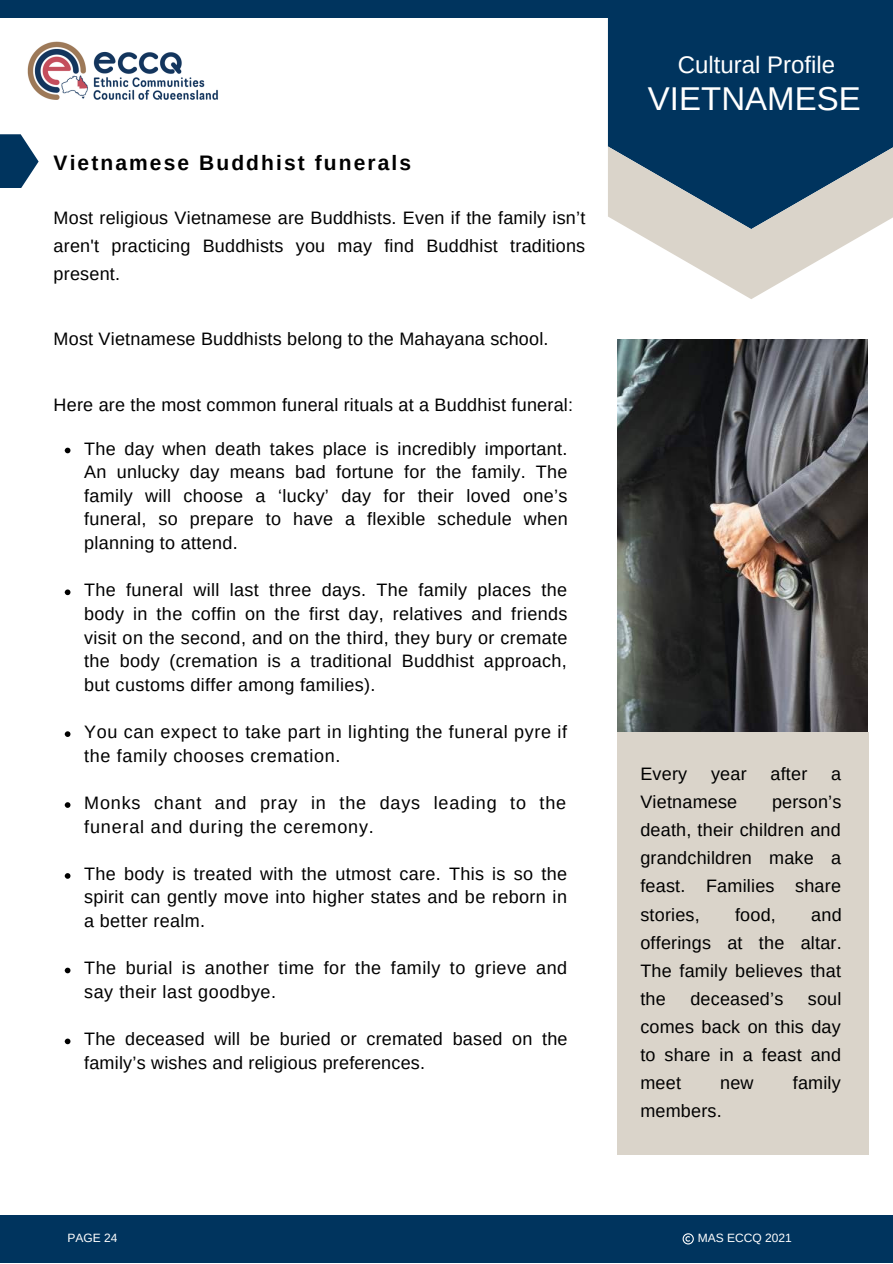
<style>
.page{position:relative;width:893px;height:1264px;background:#fff}
.page>*{position:absolute;margin:0;border:0;box-sizing:border-box;transform-origin:0 0}
.t1{font:33px "Arimo";color:#fff}
.t2{font:24px "Arimo";color:#fff}
.t3{font:700 21px "Arimo";letter-spacing:.1em;color:#000}
.t4{font:18px/28px "Arimo";letter-spacing:.015em;color:#000;text-align:justify}
.t5{font:18px/23.5px "Arimo";letter-spacing:.035em;color:#000}
.t6{font:18px/23.5px "Arimo";letter-spacing:.045em;color:#000}
.t7{font:12px "Arimo";color:#fff}
</style>
<div class="page">
<div style="left:0;top:1214px;width:892px;height:48px;background:#00345e"></div>
<div style="left:608px;top:18px;width:284px;height:128px;background:#00345e"></div>
<svg style="left:608px;top:146px;width:284px;height:153px"></svg>
<svg style="left:65px;top:447px;width:5px;height:6px"></svg>
<svg style="left:65px;top:589px;width:5px;height:6px"></svg>
<svg style="left:65px;top:731px;width:5px;height:6px"></svg>
<svg style="left:65px;top:802px;width:5px;height:5px"></svg>
<svg style="left:65px;top:873px;width:5px;height:5px"></svg>
<svg style="left:65px;top:967px;width:5px;height:6px"></svg>
<svg style="left:65px;top:1038px;width:5px;height:6px"></svg>
<div style="left:0;top:0;width:892px;height:18px;background:#00345e"></div>
<div style="left:617px;top:732px;width:251px;height:422px;background:#dad4ca"></div>
<svg style="left:682px;top:1233px;width:11px;height:11px"></svg>
<img style="left:617px;top:339px;width:250px;height:392px">
<svg style="left:0;top:134px;width:38px;height:54px"></svg>
<img style="left:27px;top:41px;width:191px;height:59px">
<p class="t3" style="left:54px;top:151px;width:359px">Vietnamese Buddhist funerals</p>
<p class="t4" style="left:54px;top:203px;width:533px">Most religious Vietnamese are Buddhists. Even if the family isn’t aren't practicing Buddhists you may find Buddhist traditions present.</p>
<p class="t4" style="left:54px;top:324px;width:496px">Most Vietnamese Buddhists belong to the Mahayana school.</p>
<p class="t4" style="left:54px;top:390px;width:521px">Here are the most common funeral rituals at a Buddhist funeral:</p>
<p class="t4" style="left:84px;top:436px;width:485px;line-height:23.5px">The day when death takes place is incredibly important.<br>An unlucky day means bad fortune for the family. The family will choose a ‘lucky’ day for their loved one’s funeral, so prepare to have a flexible schedule when planning to attend.</p>
<p class="t4" style="left:84px;top:578px;width:485px;line-height:23.5px">The funeral will last three days. The family places the body in the coffin on the first day, relatives and friends visit on the second, and on the third, they bury or cremate the body (cremation is a traditional Buddhist approach, but customs differ among families).</p>
<p class="t5" style="left:84px;top:720px;width:484px">You can expect to take part in lighting the funeral pyre if the family chooses cremation.</p>
<p class="t6" style="left:84px;top:790px;width:483px">Monks chant and pray in the days leading to the funeral and during the ceremony.</p>
<p class="t4" style="left:84px;top:861px;width:484px;line-height:23.5px">The body is treated with the utmost care. This is so the spirit can gently move into higher states and be reborn in a better realm.</p>
<p class="t4" style="left:84px;top:956px;width:484px;line-height:23.5px">The burial is another time for the family to grieve and say their last goodbye.</p>
<p class="t4" style="left:84px;top:1027px;width:485px;line-height:23.5px">The deceased will be buried or cremated based on the family’s wishes and religious preferences.</p>
<h2 class="t2" style="left:678px;top:51px;width:159px">Cultural Profile</h2>
<h1 class="t1" style="left:648px;top:80px;width:214px">VIETNAMESE</h1>
<p class="t4" style="left:640px;top:759px;width:48px">Every</p>
<p class="t4" style="left:711px;top:759px;width:37px">year</p>
<p class="t4" style="left:770px;top:759px;width:38px">after</p>
<p class="t4" style="left:831px;top:759px;width:12px">a</p>
<p class="t4" style="left:640px;top:787px;width:98px">Vietnamese</p>
<p class="t4" style="left:640px;top:787px;width:203px;text-indent:132px">person’s death, their children and grandchildren make a feast. Families share stories,</p>
<p class="t4" style="left:640px;top:900px;width:203px;text-indent:171px">and offerings at the altar.<br>The family believes that the</p>
<p class="t4" style="left:735px;top:900px;width:42px">food,</p>
<p class="t4" style="left:640px;top:984px;width:203px;text-indent:167px">soul comes back on this day to share in a feast and meet</p>
<p class="t4" style="left:690px;top:984px;width:94px">deceased’s</p>
<p class="t4" style="left:720px;top:1068px;width:35px">new</p>
<p class="t4" style="left:792px;top:1068px;width:50px">family</p>
<p class="t4" style="left:640px;top:1097px;width:83px">members.</p>
<p class="t7" style="left:68px;top:1230px;width:51px">PAGE 24</p>
<p class="t7" style="left:697px;top:1230px;width:95px">MAS ECCQ 2021</p>
</div>
